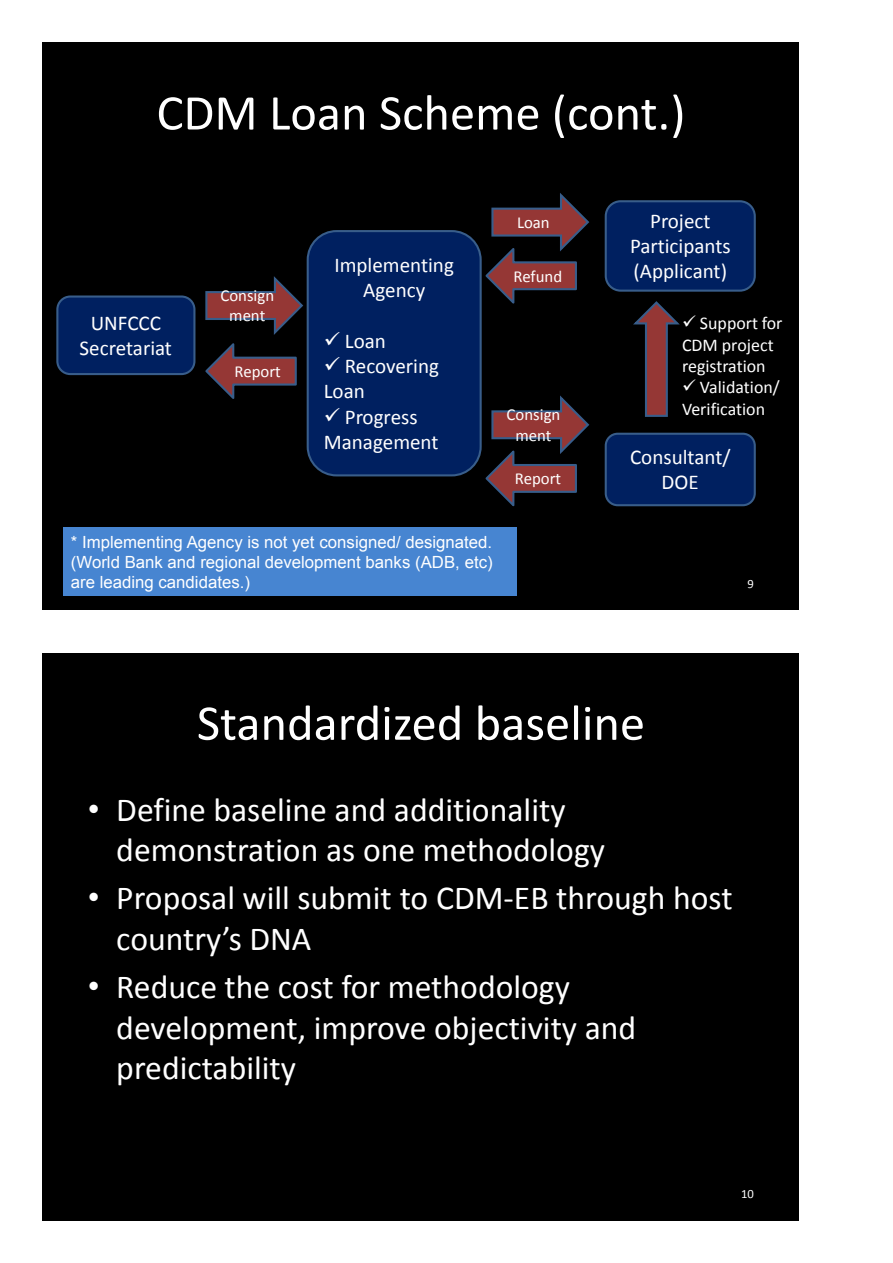
<style>
.page{position:relative;width:893px;height:1263px;background:#fff}
.page>*{position:absolute;margin:0;border:0;box-sizing:border-box;transform-origin:0 0}
.t1{font:50.55px "Calibri";color:#fff}
.t2{font:33.75px/40.3px "Calibri";color:#fff}
.t3{font:21.15px "Calibri";color:#fff}
.t4{font:21px/25.2px "Calibri";color:#fff;text-align:center}
.t5{font:17.85px/21.5px "Calibri";color:#fff}
.t6{font:16.8px/20.2px "Arial";color:#fff;text-align:justify}
.t7{font:16.8px/20.2px "Calibri";color:#fff;text-align:center}
.t8{font:12.6px "Calibri";color:#fff}
.s1{font-family:"Arial"}
</style>
<div class="page">
<div style="left:43px;top:43px;width:756px;height:567px;background:#000"></div>
<svg style="left:56px;top:297px;width:140px;height:79px;background:#03225f"></svg>
<svg style="left:604px;top:201px;width:152px;height:91px;background:#032260"></svg>
<svg style="left:604px;top:434px;width:152px;height:73px;background:#03225f"></svg>
<svg style="left:205px;top:193px;width:385px;height:314px"></svg>
<svg style="left:633px;top:301px;width:47px;height:116px"></svg>
<div style="left:63px;top:527px;width:453px;height:69px;background:#4785d1"></div>
<div style="left:43px;top:653px;width:756px;height:567px;background:#000"></div>
<h1 class="t1" style="left:157px;top:92px;width:530px">CDM Loan Scheme (cont.)</h1>
<p class="t4" style="left:80px;top:312px;width:94px">UNFCCC<br>Secretariat</p>
<p class="t7" style="left:220px;top:287px;width:55px">Consign ment</p>
<p class="t7" style="left:235px;top:363px;width:48px">Report</p>
<p class="t4" style="left:334px;top:254px;width:121px">Implementing</p>
<p class="t3" style="left:363px;top:281px;width:64px">Agency</p>
<p class="t4" style="left:324px;top:330px;width:64px">✓ Loan</p>
<p class="t4" style="left:324px;top:355px;width:117px">✓ Recovering</p>
<p class="t3" style="left:324px;top:382px;width:43px">Loan</p>
<p class="t4" style="left:324px;top:406px;width:116px;text-align:left">✓ Progress<br>Management</p>
<p class="t7" style="left:517px;top:213px;width:34px">Loan</p>
<p class="t7" style="left:514px;top:267px;width:50px">Refund</p>
<p class="t7" style="left:507px;top:406px;width:55px">Consign ment</p>
<p class="t7" style="left:515px;top:470px;width:48px">Report</p>
<p class="t6" style="left:71px;top:532px;width:423px">* Implementing Agency is not yet consigned/ designated. (World Bank and regional development banks (ADB, etc) are leading candidates.)</p>
<p class="t4" style="left:650px;top:210px;width:62px">Project</p>
<p class="t3" style="left:630px;top:237px;width:102px">Participants</p>
<p class="t4" style="left:633px;top:260px;width:95px">(Applicant)</p>
<p class="t5" style="left:682px;top:314px;width:102px">✓ Support for<br>CDM project registration</p>
<p class="t5" style="left:682px;top:378px;width:99px">✓ Validation/<br>Verification</p>
<p class="t4" style="left:630px;top:446px;width:102px">Consultant/<br>DOE</p>
<p class="t8" style="left:748px;top:579px;width:8px">9</p>
<h1 class="t1" style="left:197px;top:702px;width:450px">Standardized baseline</h1>
<p class="t2" style="left:116px;top:792px;width:490px;text-indent:-28px"><span class="s1">•</span> Define baseline and additionality demonstration as one methodology</p>
<p class="t2" style="left:116px;top:881px;width:618px;text-indent:-28px"><span class="s1">•</span> Proposal will submit to CDM-EB through host country’s DNA</p>
<p class="t2" style="left:116px;top:970px;width:521px;text-indent:-28px"><span class="s1">•</span> Reduce the cost for methodology development, improve objectivity and predictability</p>
<p class="t8" style="left:741px;top:1189px;width:14px">10</p>
</div>
